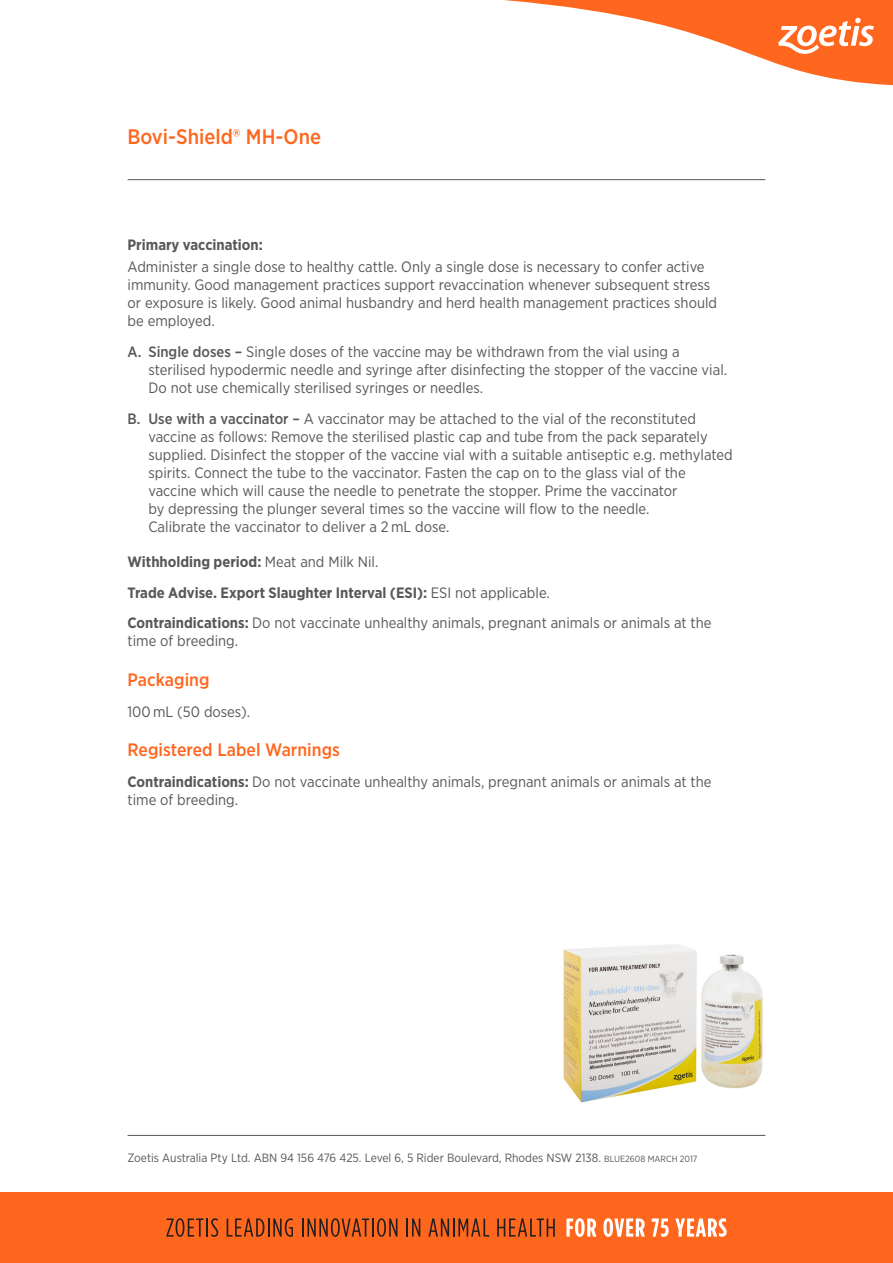
<style>
.page{position:relative;width:893px;height:1263px;background:#fff}
.page>*{position:absolute;margin:0;border:0;box-sizing:border-box;transform-origin:0 0}
.t1{font:500 21px "Gotham Narrow";color:#ff671f}
.t2{font:500 18px "Gotham Narrow";color:#ff671f}
.t3{font:15px/18px "Gotham Narrow";color:#585858}
.t4{font:700 15px "Gotham Narrow";color:#585858}
.t5{font:12px "Gotham Narrow";color:#585858}
.s1{font-weight:500}
.s2{font-weight:400}
.s3{font-weight:700}
.s4{font-size:9px}
</style>
<div class="page">
<hr style="left:128px;top:1135px;width:637px;height:1px;background:#585858">
<div style="left:0;top:1192px;width:893px;height:71px;background:#ff671f"></div>
<svg style="left:166px;top:1218px;width:52px;height:19px"></svg>
<svg style="left:227px;top:1218px;width:66px;height:19px"></svg>
<svg style="left:302px;top:1218px;width:95px;height:19px"></svg>
<svg style="left:406px;top:1218px;width:14px;height:18px"></svg>
<svg style="left:428px;top:1218px;width:61px;height:18px"></svg>
<svg style="left:497px;top:1218px;width:58px;height:18px"></svg>
<svg style="left:566px;top:1218px;width:30px;height:19px"></svg>
<svg style="left:603px;top:1218px;width:42px;height:19px"></svg>
<svg style="left:652px;top:1218px;width:17px;height:19px"></svg>
<svg style="left:675px;top:1218px;width:52px;height:19px"></svg>
<svg style="left:505px;top:0;width:388px;height:85px"></svg>
<hr style="left:128px;top:179px;width:637px;height:1px;background:#585858">
<img style="left:563px;top:944px;width:200px;height:159px">
<p class="t1" style="left:128px;top:124px;width:195px">Bovi-Shield® MH-One</p>
<p class="t4" style="left:128px;top:235px;width:137px">Primary vaccination:</p>
<p class="t3" style="left:128px;top:258px;width:591px">Administer a single dose to healthy cattle. Only a single dose is necessary to confer active immunity. Good management practices support revaccination whenever subsequent stress or exposure is likely. Good animal husbandry and herd health management practices should be employed.</p>
<p class="t3" style="left:148px;top:342px;width:580px;text-indent:-21px"><span class="s1">A. Single doses –</span> Single doses of the vaccine may be withdrawn from the vial using a sterilised hypodermic needle and syringe after disinfecting the stopper of the vaccine vial.<br>Do not use chemically sterilised syringes or needles.</p>
<p class="t3" style="left:148px;top:409px;width:586px;text-indent:-21px"><span class="s1">B. Use with a vaccinator –</span> A vaccinator may be attached to the vial of the reconstituted vaccine as follows: Remove the sterilised plastic cap and tube from the pack separately supplied. Disinfect the stopper of the vaccine vial with a suitable antiseptic e.g. methylated spirits. Connect the tube to the vaccinator. Fasten the cap on to the glass vial of the vaccine which will cause the needle to penetrate the stopper. Prime the vaccinator<br>by depressing the plunger several times so the vaccine will flow to the needle.<br>Calibrate the vaccinator to deliver a 2 mL dose.</p>
<p class="t4" style="left:128px;top:552px;width:252px">Withholding period: <span class="s2">Meat and Milk Nil.</span></p>
<p class="t4" style="left:128px;top:583px;width:424px">Trade Advise. Export Slaughter Interval (ESI): <span class="s2">ESI not applicable.</span></p>
<p class="t3" style="left:128px;top:614px;width:585px"><span class="s3">Contraindications:</span> Do not vaccinate unhealthy animals, pregnant animals or animals at the time of breeding.</p>
<p class="t2" style="left:128px;top:668px;width:83px">Packaging</p>
<p class="t3" style="left:128px;top:702px;width:124px">100 mL (50 doses).</p>
<p class="t2" style="left:128px;top:738px;width:214px">Registered Label Warnings</p>
<p class="t3" style="left:128px;top:772px;width:585px"><span class="s3">Contraindications:</span> Do not vaccinate unhealthy animals, pregnant animals or animals at the time of breeding.</p>
<p class="t5" style="left:128px;top:1150px;width:571px">Zoetis Australia Pty Ltd. ABN 94 156 476 425. Level 6, 5 Rider Boulevard, Rhodes NSW 2138. <span class="s4">BLUE2608 MARCH 2017</span></p>
</div>
